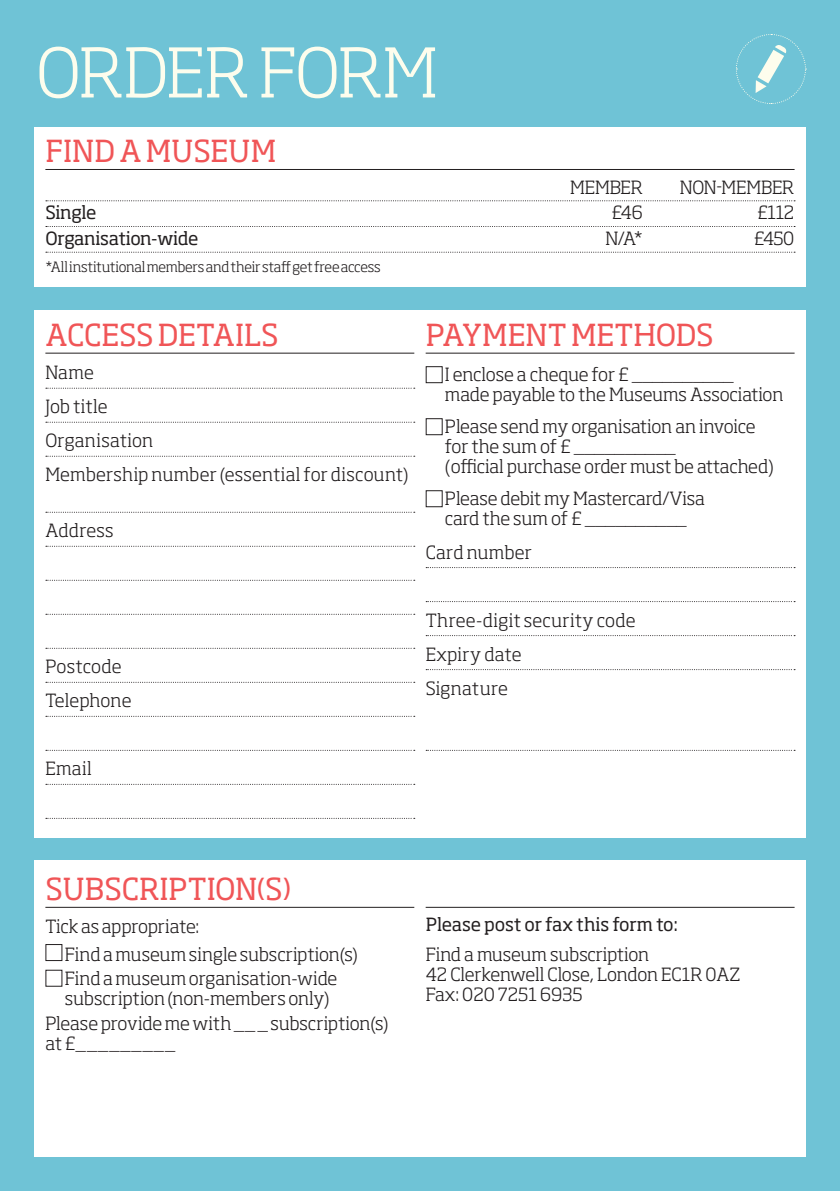
<style>
.page{position:relative;width:840px;height:1191px;background:#fff}
.page>*{position:absolute;margin:0;border:0;box-sizing:border-box;transform-origin:0 0}
.t1{font:300 67.4px "Soho Pro";letter-spacing:-.02em;color:#fdfded}
.t2{font:30px "Soho Pro";letter-spacing:-.005em;color:#f05557}
.t3{font:300 18px/20px "Soho Pro";letter-spacing:-.005em;color:#231f20}
.t4{font:300 18px/34px "Soho Pro";letter-spacing:.015em;color:#231f20}
.t5{font:18px "Soho Pro";letter-spacing:-.015em;color:#231f20}
.t6{font:300 14px "Soho Pro";letter-spacing:-.015em;color:#231f20}
</style>
<div class="page">
<div style="left:0;top:0;width:839px;height:1191px;background:#6fc3d6"></div>
<div style="left:34px;top:861px;width:771px;height:296px;background:#fff"></div>
<div style="left:34px;top:310px;width:771px;height:527px;background:#fff"></div>
<div style="left:34px;top:127px;width:771px;height:160px;background:#fff"></div>
<hr style="left:45px;top:169px;width:749px;height:1px;background:#231f20">
<svg style="left:46px;top:200px;width:748px;height:1px"></svg>
<svg style="left:46px;top:226px;width:748px;height:1px"></svg>
<svg style="left:46px;top:252px;width:748px;height:1px"></svg>
<hr style="left:45px;top:353px;width:369px;height:1px;background:#231f20">
<svg style="left:46px;top:388px;width:368px;height:1px"></svg>
<svg style="left:46px;top:422px;width:368px;height:1px"></svg>
<svg style="left:46px;top:456px;width:368px;height:1px"></svg>
<svg style="left:46px;top:512px;width:368px;height:1px"></svg>
<svg style="left:46px;top:546px;width:368px;height:1px"></svg>
<svg style="left:46px;top:580px;width:368px;height:1px"></svg>
<svg style="left:46px;top:614px;width:368px;height:1px"></svg>
<svg style="left:46px;top:648px;width:368px;height:1px"></svg>
<svg style="left:46px;top:682px;width:368px;height:1px"></svg>
<svg style="left:46px;top:716px;width:368px;height:1px"></svg>
<svg style="left:46px;top:750px;width:368px;height:1px"></svg>
<svg style="left:46px;top:784px;width:368px;height:1px"></svg>
<svg style="left:46px;top:818px;width:368px;height:1px"></svg>
<hr style="left:425px;top:353px;width:369px;height:1px;background:#231f20">
<svg style="left:426px;top:567px;width:368px;height:1px"></svg>
<svg style="left:426px;top:601px;width:368px;height:1px"></svg>
<svg style="left:426px;top:635px;width:368px;height:1px"></svg>
<svg style="left:426px;top:669px;width:368px;height:1px"></svg>
<svg style="left:426px;top:750px;width:368px;height:1px"></svg>
<div style="left:425px;top:366px;width:17px;height:17px;border:1px solid #231f20"></div>
<div style="left:425px;top:418px;width:17px;height:17px;border:1px solid #231f20"></div>
<div style="left:425px;top:490px;width:17px;height:17px;border:1px solid #231f20"></div>
<svg style="left:736px;top:34px;width:70px;height:70px"></svg>
<hr style="left:45px;top:906px;width:369px;height:1px;background:#231f20">
<div style="left:45px;top:944px;width:17px;height:17px;border:1px solid #231f20"></div>
<hr style="left:425px;top:906px;width:369px;height:1px;background:#231f20">
<h1 class="t1" style="left:36px;top:20px;width:403px">ORDER FORM</h1>
<h2 class="t2" style="left:46px;top:130px;width:232px">FIND A MUSEUM</h2>
<p class="t3" style="left:569px;top:175px;width:74px">MEMBER</p>
<p class="t3" style="left:679px;top:175px;width:116px">NON-MEMBER</p>
<p class="t5" style="left:45px;top:200px;width:52px">Single</p>
<p class="t3" style="left:611px;top:201px;width:33px">£46</p>
<p class="t3" style="left:756px;top:201px;width:38px">£112</p>
<p class="t5" style="left:45px;top:226px;width:154px">Organisation-wide</p>
<p class="t3" style="left:605px;top:227px;width:39px">N/A*</p>
<p class="t3" style="left:753px;top:227px;width:42px">£450</p>
<p class="t6" style="left:45px;top:256px;width:336px">*All institutional members and their staff get free access</p>
<h2 class="t2" style="left:46px;top:314px;width:234px">ACCESS DETAILS</h2>
<p class="t4" style="left:45px;top:354px;width:364px">Name<br>Job title<br>Organisation<br>Membership number (essential for discount)</p>
<p class="t3" style="left:45px;top:519px;width:70px">Address</p>
<h2 class="t2" style="left:425px;top:314px;width:289px">PAYMENT METHODS</h2>
<p class="t3" style="left:444px;top:363px;width:340px">I enclose a cheque for £ __________<br>made payable to the Museums Association</p>
<p class="t3" style="left:444px;top:415px;width:330px">Please send my organisation an invoice for the sum of £ __________<br>(official purchase order must be attached)</p>
<p class="t3" style="left:444px;top:487px;width:261px">Please debit my Mastercard/Visa card the sum of £ __________</p>
<p class="t4" style="left:425px;top:533px;width:108px">Card number</p>
<p class="t3" style="left:45px;top:648px;width:87px;line-height:34px">Postcode<br>Telephone</p>
<p class="t3" style="left:45px;top:757px;width:48px">Email</p>
<p class="t4" style="left:425px;top:601px;width:211px">Three-digit security code<br>Expiry date<br>Signature</p>
<h2 class="t2" style="left:46px;top:868px;width:247px">SUBSCRIPTION(S)</h2>
<p class="t3" style="left:65px;top:911px;width:294px;line-height:27.6px;text-indent:-20px">Tick as appropriate:<br>Find a museum single subscription(s)</p>
<p class="t3" style="left:65px;top:966px;width:274px">Find a museum organisation-wide subscription (non-members only)</p>
<p class="t3" style="left:45px;top:1012px;width:344px">Please provide me with __ _ subscription(s) at £_________</p>
<p class="t5" style="left:425px;top:912px;width:254px">Please post or fax this form to:</p>
<p class="t3" style="left:425px;top:943px;width:316px">Find a museum subscription<br>42 Clerkenwell Close, London EC1R 0AZ<br>Fax: 020 7251 6935</p>
</div>
